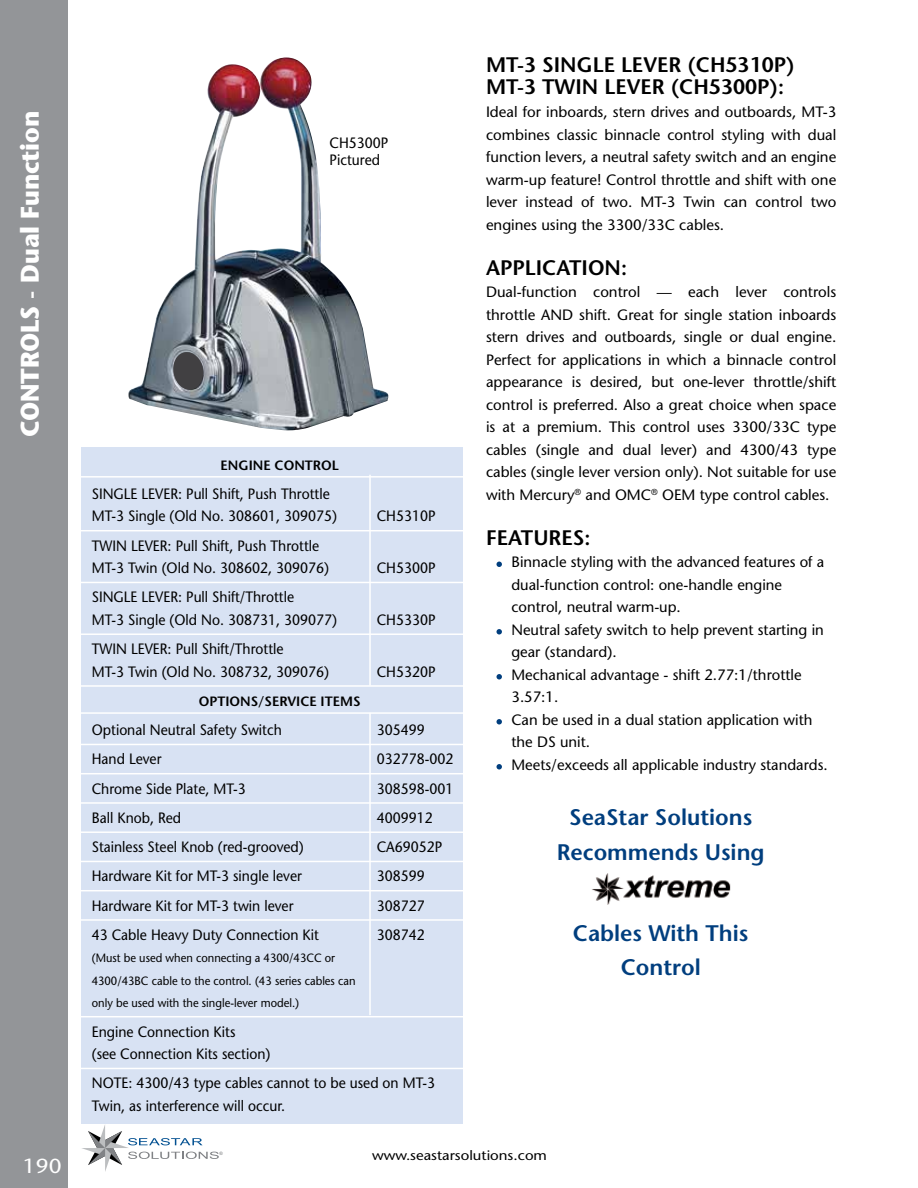
<style>
.page{position:relative;width:918px;height:1188px;background:#fff}
.page>*{position:absolute;margin:0;border:0;box-sizing:border-box;transform-origin:0 0}
.t1{font:700 25.5px "Stone Sans Std";letter-spacing:-.01em;color:#fff}
.t2{font:600 22.5px/34.5px "Stone Sans Std";color:#003e7e;text-align:center}
.t3{font:600 21px/22.5px "Stone Sans Std";color:#000}
.t4{font:500 20.25px "Stone Sans Std";color:#fff;scale:1.11 1}
.t5{font:500 15px/22.5px "Stone Sans Std";color:#000;text-align:justify}
.t6{font:500 15px/22.5px "Stone Sans Std";color:#000;scale:.93 1}
.t7{font:600 13.5px "Stone Sans Std";color:#000}
.t8{font:500 13.5px "Stone Sans Std";color:#000;scale:1.11 1}
.t9{font:500 12px/22.5px "Stone Sans Std";color:#000;scale:.93 1}
.t10{font:500 4.65px "Arial MT Pro";color:#808285}
</style>
<div class="page">
<div style="left:0;top:0;width:68px;height:1188px;background:#939598"></div>
<svg style="left:82px;top:1125px;width:137px;height:47px"></svg>
<div style="left:81px;top:447px;width:382px;height:676px;background:#d8e2f3"></div>
<hr style="left:369px;top:475px;width:2px;height:211px;background:#fff">
<hr style="left:369px;top:713px;width:2px;height:302px;background:#fff">
<svg style="left:497px;top:562px;width:5px;height:5px"></svg>
<svg style="left:497px;top:629px;width:5px;height:6px"></svg>
<svg style="left:497px;top:674px;width:5px;height:6px"></svg>
<svg style="left:497px;top:719px;width:5px;height:6px"></svg>
<svg style="left:497px;top:764px;width:5px;height:6px"></svg>
<hr style="left:80px;top:476px;width:388px;height:2px;background:#fff">
<hr style="left:80px;top:530px;width:388px;height:1px;background:#fff">
<hr style="left:80px;top:582px;width:388px;height:1px;background:#fff">
<hr style="left:80px;top:633px;width:388px;height:2px;background:#fff">
<hr style="left:80px;top:685px;width:388px;height:2px;background:#fff">
<hr style="left:80px;top:712px;width:388px;height:2px;background:#fff">
<hr style="left:80px;top:744px;width:388px;height:1px;background:#fff">
<hr style="left:80px;top:773px;width:388px;height:1px;background:#fff">
<hr style="left:80px;top:802px;width:388px;height:2px;background:#fff">
<hr style="left:80px;top:831px;width:388px;height:2px;background:#fff">
<hr style="left:80px;top:861px;width:388px;height:1px;background:#fff">
<hr style="left:80px;top:890px;width:388px;height:1px;background:#fff">
<hr style="left:80px;top:919px;width:388px;height:2px;background:#fff">
<hr style="left:80px;top:1016px;width:388px;height:1px;background:#fff">
<hr style="left:80px;top:1068px;width:388px;height:1px;background:#fff">
<img style="left:592px;top:873px;width:139px;height:32px">
<img style="left:128px;top:57px;width:261px;height:374px">
<svg style="left:172px;top:351px;width:33px;height:40px"></svg>
<h1 class="t1" style="left:15px;top:437px;width:328px;rotate:-90deg">CONTROLS - Dual Function</h1>
<h3 class="t4" style="left:23px;top:1154px;width:36px">190</h3>
<p class="t6" style="left:330px;top:134px;width:65px;line-height:17.2px">CH5300P<br>Pictured</p>
<p class="t7" style="left:221px;top:457px;width:120px">ENGINE CONTROL</p>
<p class="t6" style="left:92px;top:482px;width:265px">SINGLE LEVER: Pull Shift, Push Throttle<br>MT-3 Single (Old No. 308601, 309075)</p>
<p class="t6" style="left:92px;top:534px;width:257px">TWIN LEVER: Pull Shift, Push Throttle<br>MT-3 Twin (Old No. 308602, 309076)</p>
<p class="t6" style="left:92px;top:586px;width:265px">SINGLE LEVER: Pull Shift/Throttle<br>MT-3 Single (Old No. 308731, 309077)</p>
<p class="t6" style="left:92px;top:638px;width:257px">TWIN LEVER: Pull Shift/Throttle<br>MT-3 Twin (Old No. 308732, 309076)</p>
<p class="t6" style="left:377px;top:505px;width:65px">CH5310P</p>
<p class="t6" style="left:377px;top:557px;width:65px">CH5300P</p>
<p class="t6" style="left:377px;top:608px;width:65px">CH5330P</p>
<p class="t6" style="left:377px;top:660px;width:65px">CH5320P</p>
<p class="t7" style="left:199px;top:693px;width:162px">OPTIONS/SERVICE ITEMS</p>
<p class="t6" style="left:92px;top:719px;width:206px">Optional Neutral Safety Switch</p>
<p class="t6" style="left:377px;top:719px;width:53px">305499</p>
<p class="t6" style="left:92px;top:748px;width:77px">Hand Lever</p>
<p class="t6" style="left:377px;top:748px;width:84px">032778-002</p>
<p class="t6" style="left:92px;top:777px;width:167px">Chrome Side Plate, MT-3</p>
<p class="t6" style="left:377px;top:777px;width:84px">308598-001</p>
<p class="t6" style="left:92px;top:806px;width:98px">Ball Knob, Red</p>
<p class="t6" style="left:377px;top:806px;width:62px">4009912</p>
<p class="t6" style="left:92px;top:836px;width:230px">Stainless Steel Knob (red-grooved)</p>
<p class="t6" style="left:377px;top:836px;width:72px">CA69052P</p>
<p class="t6" style="left:92px;top:865px;width:228px">Hardware Kit for MT-3 single lever</p>
<p class="t6" style="left:377px;top:865px;width:53px">308599</p>
<p class="t6" style="left:92px;top:894px;width:218px">Hardware Kit for MT-3 twin lever</p>
<p class="t6" style="left:377px;top:894px;width:53px">308727</p>
<p class="t6" style="left:92px;top:923px;width:246px">43 Cable Heavy Duty Connection Kit</p>
<p class="t6" style="left:377px;top:923px;width:53px">308742</p>
<p class="t9" style="left:92px;top:947px;width:285px">(Must be used when connecting a 4300/43CC or<br>4300/43BC cable to the control. (43 series cables can only be used with the single-lever model.)</p>
<p class="t6" style="left:92px;top:1020px;width:194px">Engine Connection Kits<br>(see Connection Kits section)</p>
<p class="t6" style="left:92px;top:1072px;width:371px">NOTE: 4300/43 type cables cannot to be used on MT-3<br>Twin, as interference will occur.</p>
<h3 class="t3" style="left:486px;top:53px;width:310px">MT-3 SINGLE LEVER (CH5310P)<br>MT-3 TWIN LEVER (CH5300P):</h3>
<p class="t5" style="left:486px;top:101px;width:352px">Ideal for inboards, stern drives and outboards, MT-3 combines classic binnacle control styling with dual function levers, a neutral safety switch and an engine warm-up feature! Control throttle and shift with one lever instead of two. MT-3 Twin can control two engines using the 3300/33C cables.</p>
<h3 class="t3" style="left:486px;top:256px;width:14px">APPLICATION</h3>
<h3 class="t3" style="left:621px;top:256px;width:8px">:</h3>
<p class="t5" style="left:486px;top:281px;width:352px">Dual-function control — each lever controls throttle AND shift. Great for single station inboards stern drives and outboards, single or dual engine.<br>Perfect for applications in which a binnacle control appearance is desired, but one-lever throttle/shift control is preferred. Also a great choice when space is at a premium. This control uses 3300/33C type cables (single and dual lever) and 4300/43 type cables (single lever version only). Not suitable for use with Mercury<sup>®</sup> and OMC<sup>®</sup> OEM type control cables.</p>
<h3 class="t3" style="left:486px;top:526px;width:13px">FEATU</h3>
<h3 class="t3" style="left:549px;top:526px;width:43px">RES:</h3>
<p class="t5" style="left:511px;top:551px;width:318px;text-align:left">Binnacle styling with the advanced features of a dual-function control: one-handle engine control, neutral warm-up.<br>Neutral safety switch to help prevent starting in gear (standard).<br>Mechanical advantage - shift 2.77:1/throttle 3.57:1.<br>Can be used in a dual station application with the DS unit.<br>Meets/exceeds all applicable industry standards.</p>
<h2 class="t2" style="left:557px;top:800px;width:209px">SEASTAR SOLUTIONS<br>RECOMMENDS USING</h2>
<h2 class="t2" style="left:573px;top:916px;width:177px">CABLES WITH THIS<br>CONTROL</h2>
<p class="t10" style="left:220px;top:1151px;width:5px">®</p>
<p class="t8" style="left:372px;top:1147px;width:159px">www.seastarsolutions.com</p>
</div>
